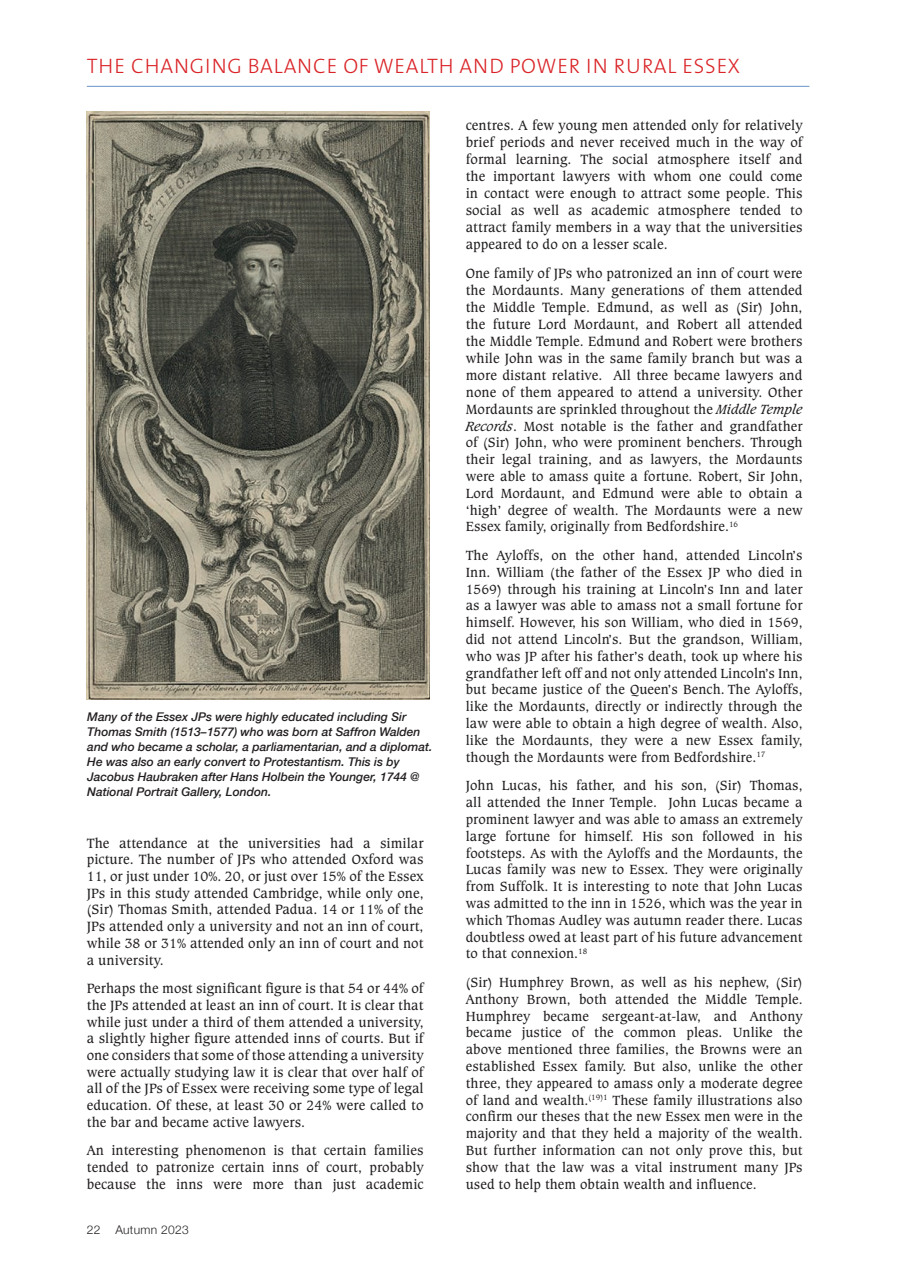
<style>
.page{position:relative;width:897px;height:1267px;background:#fff}
.page>*{position:absolute;margin:0;border:0;box-sizing:border-box;transform-origin:0 0}
.t1{font:300 21px "The Sans";letter-spacing:.04em;color:#da2428}
.t2{font:14.25px/16.6px "Caxton BT";color:#231f20;text-align:justify}
.t3{font:14.1px/16.8px "Caxton BT";color:#231f20;text-align:justify}
.t4{font:italic 500 12px/15px "Helvetica Neue";color:#231f20}
.t5{font:300 12px "Helvetica Neue";letter-spacing:.025em;color:#231f20}
.s1{font-size:14.25px}
.s2{font-style:italic}
</style>
<div class="page">
<hr style="left:87px;top:86px;width:722px;height:1px;background:#6893c8">
<img style="left:86px;top:112px;width:344px;height:587px">
<h1 class="t1" style="left:87px;top:48px;width:654px">THE CHANGING BALANCE OF WEALTH AND POWER IN RURAL ESSEX</h1>
<p class="t4" style="left:87px;top:708px;width:347px">Many of the Essex JPs were highly educated including Sir Thomas Smith (1513–1577) who was born at Saffron Walden and who became a scholar, a parliamentarian, and a diplomat.<br>He was also an early convert to Protestantism. This is by Jacobus Haubraken after Hans Holbein the Younger, 1744 @ National Portrait Gallery, London.</p>
<p class="t2" style="left:87px;top:834px;width:338px">The attendance at the universities had a similar picture. The number of JPs who attended Oxford was 11, or just under 10%. 20, or just over 15% of the Essex JPs in this study attended Cambridge, while only one, (Sir) Thomas Smith, attended Padua. 14 or 11% of the JPs attended only a university and not an inn of court, while 38 or 31% attended only an inn of court and not a university.</p>
<p class="t2" style="left:87px;top:979px;width:338px">Perhaps the most significant figure is that 54 or 44% of the JPs attended at least an inn of court. It is clear that while just under a third of them attended a university, a slightly higher figure attended inns of courts. But if one considers that some of those attending a university were actually studying law it is clear that over half of all of the JPs of Essex were receiving some type of legal education. Of these, at least 30 or 24% were called to the bar and became active lawyers.</p>
<p class="t2" style="left:87px;top:1141px;width:338px">An interesting phenomenon is that certain families tended to patronize certain inns of court, probably because the inns were more than just academic</p>
<p class="t5" style="left:87px;top:1220px;width:103px">22 Autumn 2023</p>
<p class="t2" style="left:465px;top:117px;width:338px">centres. A few young men attended only for relatively brief periods and never received much in the way of formal learning. The social atmosphere itself and the important lawyers with whom one could come in contact were enough to attract some people. This social as well as academic atmosphere tended to attract family members in a way that the universities appeared to do on a lesser scale.</p>
<p class="t2" style="left:465px;top:264px;width:338px">One family of JPs who patronized an inn of court were the Mordaunts. Many generations of them attended the Middle Temple. Edmund, as well as (Sir) John, the future Lord Mordaunt, and Robert all attended the Middle Temple. Edmund and Robert were brothers while John was in the same family branch but was a more distant relative. All three became lawyers and none of them appeared to attend a university. Other</p>
<p class="t3" style="left:465px;top:400px;width:338px"><span class="s1">Mordaunts are</span> sprinkled throughout the <span class="s2">Middle Temple Records</span>. Most notable is the father and grandfather of (Sir) John, who were prominent benchers. Through their legal training, and as lawyers, the Mordaunts were able to amass quite a fortune. Robert, Sir John, Lord Mordaunt, and Edmund were able to obtain a ‘high’ degree of wealth. The Mordaunts were a new Essex family, originally from Bedfordshire.<sup>16</sup></p>
<p class="t3" style="left:465px;top:546px;width:338px">The Ayloffs, on the other hand, attended Lincoln’s Inn. William (the father of the Essex JP who died in 1569) through his training at Lincoln’s Inn and later as a lawyer was able to amass not a small fortune for himself. However, his son William, who died in 1569, did not attend Lincoln’s. But the grandson, William, who was JP after his father’s death, took up where his grandfather left off and not only attended Lincoln’s Inn, but became justice of the Queen’s Bench. The Ayloffs, like the Mordaunts, directly or indirectly through the law were able to obtain a high degree of wealth. Also, like the Mordaunts, they were a new Essex family, though the Mordaunts were from Bedfordshire.<sup>17</sup></p>
<p class="t3" style="left:465px;top:777px;width:338px">John Lucas, his father, and his son, (Sir) Thomas, all attended the Inner Temple. John Lucas became a prominent lawyer and was able to amass an extremely large fortune for himself. His son followed in his footsteps. As with the Ayloffs and the Mordaunts, the Lucas family was new to Essex. They were originally from Suffolk. It is interesting to note that John Lucas was admitted to the inn in 1526, which was the year in which Thomas Audley was autumn reader there. Lucas doubtless owed at least part of his future advancement to that connexion.<sup>18</sup></p>
<p class="t3" style="left:465px;top:973px;width:338px">(Sir) Humphrey Brown, as well as his nephew, (Sir)<br>Anthony Brown, both attended the Middle Temple.<br>Humphrey became sergeant-at-law, and Anthony became justice of the common pleas. Unlike the above mentioned three families, the Browns were an established Essex family. But also, unlike the other three, they appeared to amass only a moderate degree of land and wealth.<sup>(19)1</sup> These family illustrations also confirm our theses that the new Essex men were in the majority and that they held a majority of the wealth.<br>But further information can not only prove this, but show that the law was a vital instrument many JPs used to help them obtain wealth and influence.</p>
</div>
